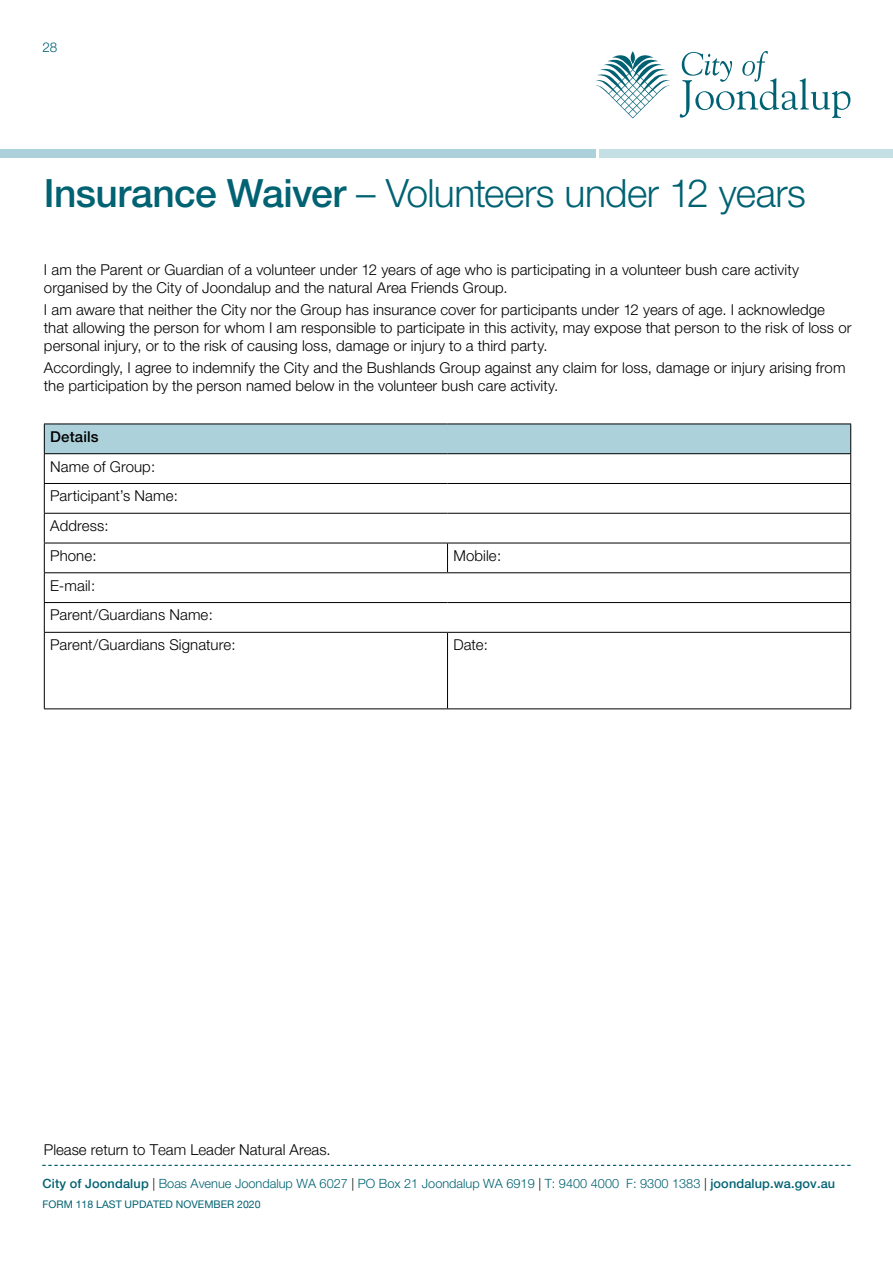
<style>
.page{position:relative;width:893px;height:1263px;background:#fff}
.page>*{position:absolute;margin:0;border:0;box-sizing:border-box;transform-origin:0 0}
.t1{font:300 39px "Helvetica Neue";letter-spacing:-.015em;color:#006272}
.t2{font:300 15px/29.7px "Helvetica Neue";letter-spacing:.005em;color:#000}
.t3{font:500 15px "Helvetica Neue";letter-spacing:.01em;color:#000}
.t4{font:300 13.5px "Helvetica Neue LT Std";color:#006173}
.t5{font:300 12.75px "Helvetica Neue";color:#006272}
.t6{font:10.5px "Helvetica Neue";color:#006272}
.s1{font-weight:500}
.s2{color:#000}
.s3{font-style:inherit}
</style>
<div class="page">
<svg style="left:596px;top:51px;width:254px;height:67px"></svg>
<div style="left:0;top:149px;width:595px;height:9px;background:#acd1da"></div>
<div style="left:600px;top:149px;width:293px;height:9px;background:#c5e0e4"></div>
<svg style="left:43px;top:1165px;width:807px;height:1px"></svg>
<div style="left:44px;top:424px;width:807px;height:30px;background:#acd1da"></div>
<hr style="left:44px;top:424px;width:403px;height:1px;background:#000">
<hr style="left:447px;top:424px;width:404px;height:1px;background:#000">
<hr style="left:44px;top:453px;width:403px;height:1px;background:#000">
<hr style="left:447px;top:453px;width:404px;height:1px;background:#000">
<hr style="left:44px;top:483px;width:403px;height:1px;background:#000">
<hr style="left:447px;top:483px;width:404px;height:1px;background:#000">
<hr style="left:44px;top:513px;width:403px;height:1px;background:#000">
<hr style="left:447px;top:513px;width:404px;height:1px;background:#000">
<hr style="left:44px;top:543px;width:403px;height:1px;background:#000">
<hr style="left:447px;top:543px;width:404px;height:1px;background:#000">
<svg style="left:447px;top:543px;width:1px;height:29px"></svg>
<hr style="left:44px;top:572px;width:403px;height:1px;background:#000">
<hr style="left:447px;top:572px;width:404px;height:1px;background:#000">
<hr style="left:44px;top:602px;width:403px;height:1px;background:#000">
<svg style="left:44px;top:424px;width:1px;height:208px"></svg>
<hr style="left:447px;top:602px;width:404px;height:1px;background:#000">
<svg style="left:850px;top:424px;width:1px;height:208px"></svg>
<hr style="left:44px;top:632px;width:403px;height:1px;background:#000">
<hr style="left:44px;top:633px;width:1px;height:75px;background:#000">
<hr style="left:447px;top:632px;width:404px;height:1px;background:#000">
<hr style="left:447px;top:633px;width:1px;height:75px;background:#000">
<hr style="left:850px;top:633px;width:1px;height:75px;background:#000">
<hr style="left:44px;top:708px;width:403px;height:1px;background:#000">
<hr style="left:447px;top:708px;width:404px;height:1px;background:#000">
<p class="t4" style="left:43px;top:39px;width:16px">28</p>
<h1 class="t1" style="left:44px;top:169px;width:764px"><span class="s1">Insurance Waiver</span> – Volunteers under 12 years</h1>
<p class="t2" style="left:44px;top:260px;width:757px;line-height:18px">I am the Parent or Guardian of a volunteer under 12 years of age who is participating in a volunteer bush care activity organised by the City of Joondalup and the natural Area Friends Group.</p>
<p class="t2" style="left:44px;top:300px;width:809px;line-height:18px">I am aware that neither the City nor the Group has insurance cover for participants under 12 years of age. I acknowledge that allowing the person for whom I am responsible to participate in this activity, may expose that person to the risk of loss or personal injury, or to the risk of causing loss, damage or injury to a third party.</p>
<p class="t2" style="left:44px;top:358px;width:803px;line-height:18px">Accordingly, I agree to indemnify the City and the Bushlands Group against any claim for loss, damage or injury arising from the participation by the person named below in the volunteer bush care activity.</p>
<p class="t3" style="left:50px;top:427px;width:50px">Details</p>
<p class="t2" style="left:50px;top:451px;width:129px">Name of Group:<br>Participant’s Name:<br>Address:<br>Phone:</p>
<p class="t2" style="left:453px;top:540px;width:49px">Mobile:</p>
<p class="t2" style="left:50px;top:570px;width:187px">E-mail:<br>Parent/Guardians Name:<br>Parent/Guardians Signature:</p>
<p class="t2" style="left:453px;top:630px;width:36px">Date:</p>
<p class="t2" style="left:44px;top:1135px;width:288px">Please return to Team Leader Natural Areas.</p>
<p class="t5" style="left:43px;top:1176px;width:794px"><span class="s1">City of Joondalup</span> <span class="s2">|</span> Boas Avenue Joondalup WA 6027 <span class="s2">|</span> PO Box 21 Joondalup WA 6919 <span class="s2">|</span> T: 9400 4000 F: 9300 1383 <span class="s2">|</span> <span class="s1">joondalup.wa.gov.au</span></p>
<p class="t6" style="left:43px;top:1198px;width:220px">FORM 118 LAST UPDATED <span class="s3">NOVEMBER 2020</span></p>
</div>
